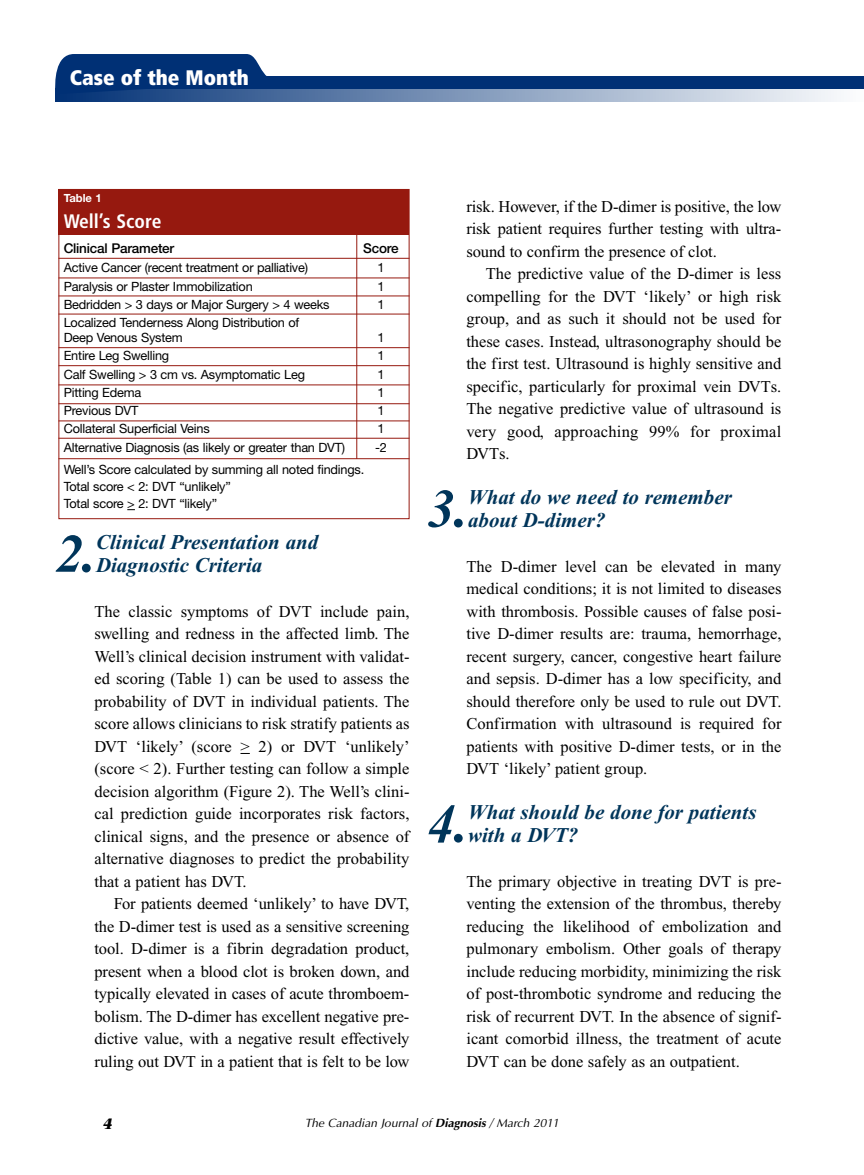
<style>
.page{position:relative;width:864px;height:1175px;background:#fff}
.page>*{position:absolute;margin:0;border:0;box-sizing:border-box;transform-origin:0 0}
.t1{font:italic 700 54.15px "Times New Roman";color:#00355a}
.t2{font:italic 700 21px/22.5px "Times New Roman";color:#00355a}
.t3{font:900 condensed 21px "Frutiger";color:#fff}
.t4{font:700 condensed 19.5px "Frutiger";color:#fff}
.t5{font:16.5px/22.5px "Times New Roman";color:#000;text-align:justify}
.t6{font:italic 700 15px "Stone Serif";color:#000}
.t7{font:500 13.5px "Helvetica Neue";letter-spacing:-.015em;color:#000}
.t8{font:12.75px/17.1px "Helvetica Neue";letter-spacing:-.015em;color:#000}
.t9{font:italic 12px "Optima";color:#000}
.t10{font:700 11.25px "Helvetica Neue";color:#fff}
.s1{font-weight:700}
</style>
<div class="page">
<svg style="left:55px;top:89px;width:782px;height:12px;background:#859cbd"></svg>
<div style="left:57px;top:76px;width:807px;height:13px;background:#003075"></div>
<svg style="left:55px;top:54px;width:228px;height:40px"></svg>
<div style="left:58px;top:189px;width:352px;height:45px;background:#96190f"></div>
<div style="left:58px;top:189px;width:352px;height:330px;border:1px solid #96190f"></div>
<hr style="left:58px;top:258px;width:352px;height:1px;background:#96190f">
<hr style="left:58px;top:277px;width:352px;height:1px;background:#96190f">
<hr style="left:58px;top:295px;width:352px;height:1px;background:#96190f">
<hr style="left:58px;top:347px;width:352px;height:1px;background:#96190f">
<hr style="left:58px;top:365px;width:352px;height:1px;background:#96190f">
<hr style="left:58px;top:384px;width:352px;height:1px;background:#96190f">
<hr style="left:58px;top:403px;width:352px;height:1px;background:#96190f">
<hr style="left:58px;top:420px;width:352px;height:1px;background:#96190f">
<hr style="left:58px;top:438px;width:352px;height:1px;background:#96190f">
<hr style="left:58px;top:314px;width:352px;height:1px;background:#96190f">
<hr style="left:356px;top:234px;width:1px;height:225px;background:#96190f">
<hr style="left:58px;top:458px;width:352px;height:1px;background:#96190f">
<p class="t3" style="left:70px;top:69px;width:181px">Case of the Month</p>
<p class="t10" style="left:64px;top:194px;width:40px">Table 1</p>
<p class="t4" style="left:64px;top:213px;width:99px">Well’s Score</p>
<p class="t7" style="left:64px;top:243px;width:112px">Clinical Parameter</p>
<p class="t7" style="left:363px;top:243px;width:37px">Score</p>
<p class="t8" style="left:64px;top:260px;width:246px">Active Cancer (recent treatment or palliative)</p>
<p class="t8" style="left:377px;top:260px;width:9px">1</p>
<p class="t8" style="left:64px;top:279px;width:191px">Paralysis or Plaster Immobilization</p>
<p class="t8" style="left:377px;top:279px;width:9px">1</p>
<p class="t8" style="left:64px;top:297px;width:267px">Bedridden &gt; 3 days or Major Surgery &gt; 4 weeks</p>
<p class="t8" style="left:377px;top:297px;width:9px">1</p>
<p class="t8" style="left:64px;top:316px;width:237px;line-height:15px">Localized Tenderness Along Distribution of<br>Deep Venous System</p>
<p class="t8" style="left:377px;top:330px;width:9px">1</p>
<p class="t8" style="left:64px;top:348px;width:107px">Entire Leg Swelling</p>
<p class="t8" style="left:377px;top:348px;width:9px">1</p>
<p class="t8" style="left:64px;top:367px;width:243px">Calf Swelling &gt; 3 cm vs. Asymptomatic Leg</p>
<p class="t8" style="left:377px;top:367px;width:9px">1</p>
<p class="t8" style="left:64px;top:385px;width:79px">Pitting Edema</p>
<p class="t8" style="left:377px;top:385px;width:9px">1</p>
<p class="t8" style="left:64px;top:403px;width:76px">Previous DVT</p>
<p class="t8" style="left:377px;top:403px;width:9px">1</p>
<p class="t8" style="left:64px;top:421px;width:148px">Collateral Superficial Veins</p>
<p class="t8" style="left:377px;top:421px;width:9px">1</p>
<p class="t8" style="left:64px;top:439px;width:283px">Alternative Diagnosis (as likely or greater than DVT)</p>
<p class="t8" style="left:375px;top:439px;width:13px">-2</p>
<p class="t8" style="left:64px;top:462px;width:302px">Well’s Score calculated by summing all noted findings.<br>Total score &lt; 2: DVT “unlikely”<br>Total score &gt; 2: DVT “likely”</p>
<h1 class="t1" style="left:56px;top:536px;width:42px">2.</h1>
<p class="t2" style="left:96px;top:533px;width:224px">Clinical Presentation and<br>Diagnostic Criteria</p>
<p class="t5" style="left:94px;top:601px;width:317px">The classic symptoms of DVT include pain, swelling and redness in the affected limb. The Well’s clinical decision instrument with validat&shy;ed scoring (Table 1) can be used to assess the probability of DVT in individual patients. The score allows clinicians to risk stratify patients as DVT ‘likely’ (score &gt; 2) or DVT ‘unlikely’ (score &lt; 2). Further testing can follow a simple decision algorithm (Figure 2). The Well’s clini&shy;cal prediction guide incorporates risk factors, clinical signs, and the presence or absence of alternative diagnoses to predict the probability that a patient has DVT.</p>
<p class="t5" style="left:94px;top:894px;width:317px;text-indent:20px">For patients deemed ‘unlikely’ to have DVT, the D-dimer test is used as a sensitive screening tool. D-dimer is a fibrin degradation product, present when a blood clot is broken down, and typically elevated in cases of acute thromboem&shy;bolism. The D-dimer has excellent negative pre&shy;dictive value, with a negative result effectively ruling out DVT in a patient that is felt to be low</p>
<p class="t5" style="left:466px;top:196px;width:317px">risk. However, if the D-dimer is positive, the low risk patient requires further testing with ultra&shy;sound to confirm the presence of clot.</p>
<p class="t5" style="left:466px;top:264px;width:317px;text-indent:19px">The predictive value of the D-dimer is less compelling for the DVT ‘likely’ or high risk group, and as such it should not be used for these cases. Instead, ultrasonography should be the first test. Ultrasound is highly sensitive and specific, particularly for proximal vein DVTs.<br>The negative predictive value of ultrasound is very good, approaching 99% for proximal DVTs.</p>
<h1 class="t1" style="left:428px;top:491px;width:42px">3.</h1>
<p class="t2" style="left:468px;top:488px;width:265px">What do we need to remember about D-dimer?</p>
<p class="t5" style="left:466px;top:556px;width:317px">The D-dimer level can be elevated in many medical conditions; it is not limited to diseases with thrombosis. Possible causes of false posi&shy;tive D-dimer results are: trauma, hemorrhage, recent surgery, cancer, congestive heart failure and sepsis. D-dimer has a low specificity, and should therefore only be used to rule out DVT.<br>Confirmation with ultrasound is required for patients with positive D-dimer tests, or in the DVT ‘likely’ patient group.</p>
<h1 class="t1" style="left:428px;top:806px;width:42px">4.</h1>
<p class="t2" style="left:468px;top:803px;width:290px">What should be done for patients with a DVT?</p>
<p class="t5" style="left:466px;top:871px;width:317px">The primary objective in treating DVT is pre&shy;venting the extension of the thrombus, thereby reducing the likelihood of embolization and pulmonary embolism. Other goals of therapy include reducing morbidity, minimizing the risk of post-thrombotic syndrome and reducing the risk of recurrent DVT. In the absence of signif&shy;icant comorbid illness, the treatment of acute DVT can be done safely as an outpatient.</p>
<p class="t6" style="left:103px;top:1118px;width:11px">4</p>
<p class="t9" style="left:305px;top:1115px;width:256px">The Canadian Journal of <span class="s1">Diagnosis</span> / March 2011</p>
</div>
